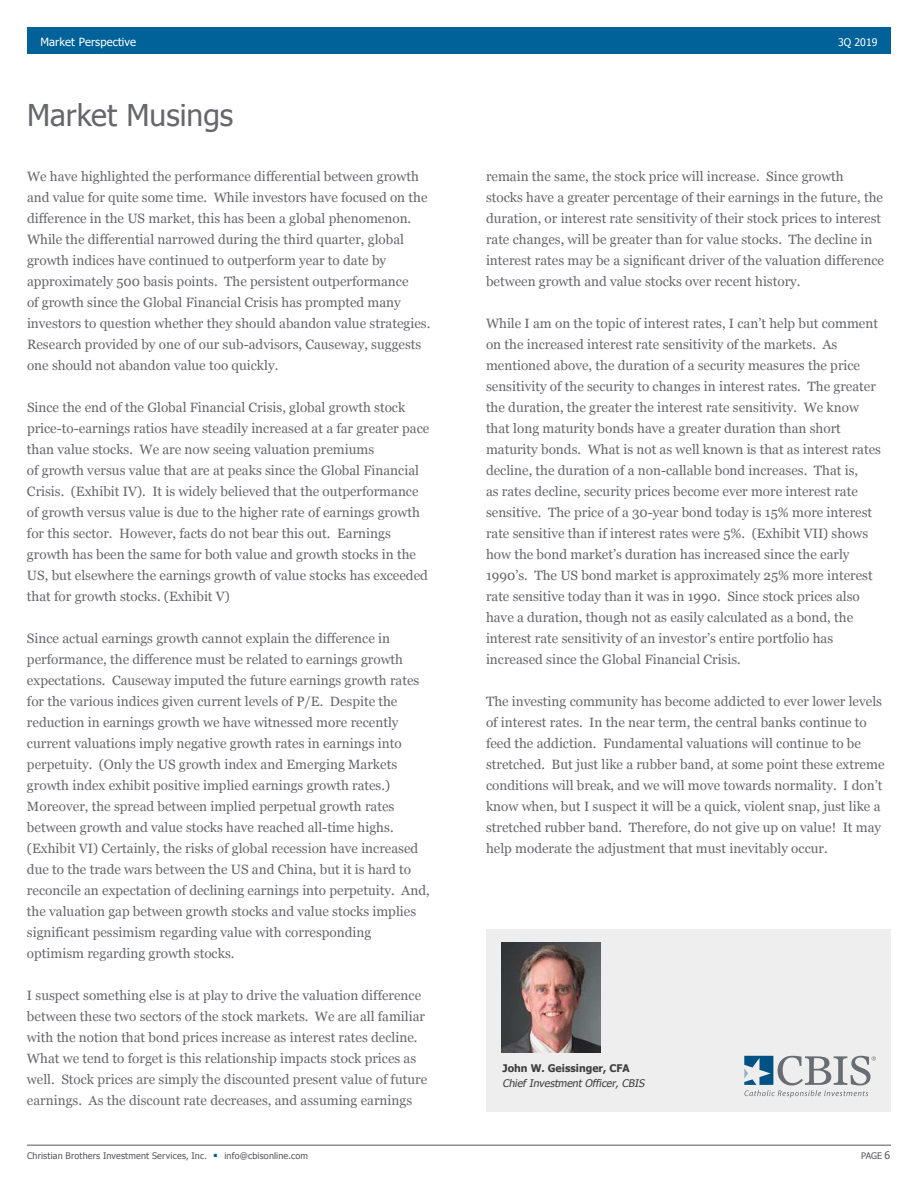
<style>
.page{position:relative;width:918px;height:1188px;background:#fff}
.page>*{position:absolute;margin:0;border:0;box-sizing:border-box;transform-origin:0 0}
.t1{font:30px "Tahoma";color:#66676b}
.t2{font:13.5px/21px "Georgia";color:#66676b}
.t3{font:11.25px "Tahoma";letter-spacing:.01em;color:#fff}
.t4{font:italic 10.5px "Tahoma";color:#3e3e3f}
.t5{font:700 10.5px "Tahoma";color:#3e3e3f}
.t6{font:10.5px "Tahoma";color:#fff}
.t7{font:9px "Tahoma";letter-spacing:.015em;color:#55565a}
.s1{font-size:10.5px}
</style>
<div class="page">
<hr style="left:27px;top:1145px;width:864px;height:1px;background:#55565a">
<div style="left:27px;top:27px;width:864px;height:27px;background:#006298"></div>
<div style="left:486px;top:929px;width:405px;height:182px;background:#eee"></div>
<img style="left:501px;top:942px;width:99px;height:111px">
<svg style="left:744px;top:1056px;width:132px;height:42px"></svg>
<p class="t3" style="left:40px;top:35px;width:97px">Market Perspective</p>
<p class="t6" style="left:838px;top:35px;width:41px">3Q 2019</p>
<h1 class="t1" style="left:27px;top:95px;width:208px">Market Musings</h1>
<p class="t2" style="left:27px;top:165px;width:405px">We have highlighted the performance differential between growth and value for quite some time. While investors have focused on the difference in the US market, this has been a global phenomenon.<br>While the differential narrowed during the third quarter, global growth indices have continued to outperform year to date by approximately 500 basis points. The persistent outperformance<br>of growth since the Global Financial Crisis has prompted many investors to question whether they should abandon value strategies.<br>Research provided by one of our sub-advisors, Causeway, suggests one should not abandon value too quickly.</p>
<p class="t2" style="left:27px;top:396px;width:404px">Since the end of the Global Financial Crisis, global growth stock price-to-earnings ratios have steadily increased at a far greater pace than value stocks. We are now seeing valuation premiums<br>of growth versus value that are at peaks since the Global Financial Crisis. (Exhibit IV). It is widely believed that the outperformance of growth versus value is due to the higher rate of earnings growth for this sector. However, facts do not bear this out. Earnings growth has been the same for both value and growth stocks in the US, but elsewhere the earnings growth of value stocks has exceeded that for growth stocks. (Exhibit V)</p>
<p class="t2" style="left:27px;top:627px;width:404px">Since actual earnings growth cannot explain the difference in performance, the difference must be related to earnings growth expectations. Causeway imputed the future earnings growth rates for the various indices given current levels of P/E. Despite the reduction in earnings growth we have witnessed more recently current valuations imply negative growth rates in earnings into perpetuity. (Only the US growth index and Emerging Markets growth index exhibit positive implied earnings growth rates.)<br>Moreover, the spread between implied perpetual growth rates between growth and value stocks have reached all-time highs. (Exhibit VI) Certainly, the risks of global recession have increased due to the trade wars between the US and China, but it is hard to reconcile an expectation of declining earnings into perpetuity. And, the valuation gap between growth stocks and value stocks implies significant pessimism regarding value with corresponding optimism regarding growth stocks.</p>
<p class="t2" style="left:27px;top:984px;width:402px">I suspect something else is at play to drive the valuation difference between these two sectors of the stock markets. We are all familiar with the notion that bond prices increase as interest rates decline.<br>What we tend to forget is this relationship impacts stock prices as well. Stock prices are simply the discounted present value of future earnings. As the discount rate decreases, and assuming earnings</p>
<p class="t2" style="left:486px;top:165px;width:400px">remain the same, the stock price will increase. Since growth stocks have a greater percentage of their earnings in the future, the duration, or interest rate sensitivity of their stock prices to interest rate changes, will be greater than for value stocks. The decline in interest rates may be a significant driver of the valuation difference between growth and value stocks over recent history.</p>
<p class="t2" style="left:486px;top:312px;width:397px">While I am on the topic of interest rates, I can’t help but comment on the increased interest rate sensitivity of the markets. As mentioned above, the duration of a security measures the price sensitivity of the security to changes in interest rates. The greater the duration, the greater the interest rate sensitivity. We know that long maturity bonds have a greater duration than short maturity bonds. What is not as well known is that as interest rates decline, the duration of a non-callable bond increases. That is,<br>as rates decline, security prices become ever more interest rate sensitive. The price of a 30-year bond today is 15% more interest rate sensitive than if interest rates were 5%. (Exhibit VII) shows how the bond market’s duration has increased since the early 1990’s. The US bond market is approximately 25% more interest rate sensitive today than it was in 1990. Since stock prices also have a duration, though not as easily calculated as a bond, the interest rate sensitivity of an investor’s entire portfolio has increased since the Global Financial Crisis.</p>
<p class="t2" style="left:486px;top:690px;width:400px">The investing community has become addicted to ever lower levels of interest rates. In the near term, the central banks continue to feed the addiction. Fundamental valuations will continue to be stretched. But just like a rubber band, at some point these extreme conditions will break, and we will move towards normality. I don’t know when, but I suspect it will be a quick, violent snap, just like a stretched rubber band. Therefore, do not give up on value! It may help moderate the adjustment that must inevitably occur.</p>
<p class="t5" style="left:502px;top:1061px;width:129px">John W. Geissinger, CFA</p>
<p class="t4" style="left:502px;top:1076px;width:146px">Chief InvestmentOfficer, CBIS</p>
<p class="t7" style="left:27px;top:1150px;width:283px">Christian Brothers Investment Services, Inc. <sup>■</sup> info@cbisonline.com</p>
<p class="t7" style="left:861px;top:1150px;width:31px">PAGE <span class="s1">6</span></p>
</div>
